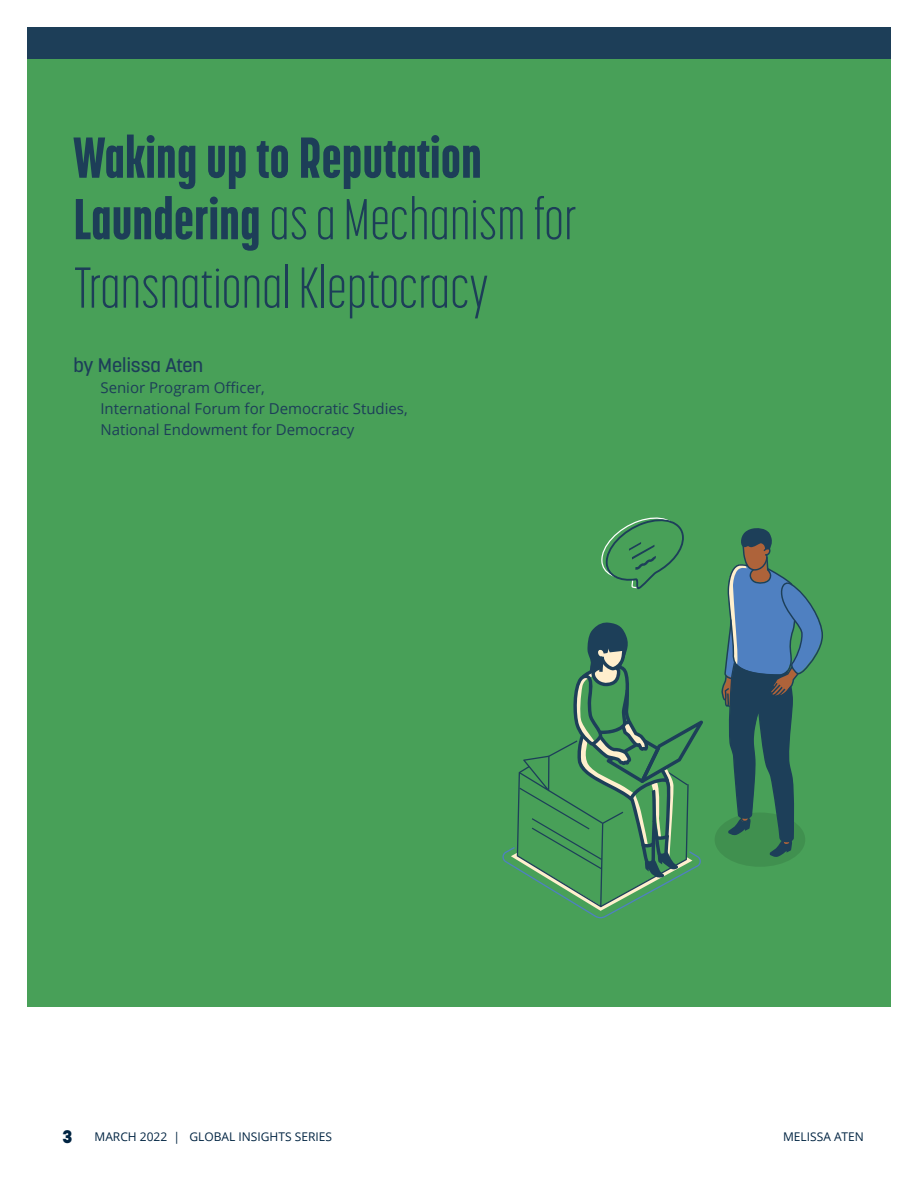
<style>
.page{position:relative;width:918px;height:1188px;background:#fff}
.page>*{position:absolute;margin:0;border:0;box-sizing:border-box;transform-origin:0 0}
.t1{font:800 57px/61.5px "Korolev Compressed";color:#1d3e58}
.t2{font:300 57px "Korolev Compressed";color:#1d3e58}
.t3{font:500 19.5px "Korolev";color:#1d3e58}
.subhead_2{font:15px/21px "Open Sans";color:#1d3e58}
.t4{font:12px "Open Sans";color:#002442}
.s1{font-weight:300}
.s2{font-family:"Korolev";font-weight:800;font-size:18px}
</style>
<div class="page">
<div style="left:27px;top:27px;width:864px;height:980px;background:#48a058"></div>
<div style="left:27px;top:27px;width:864px;height:31px;background:#1d3e58"></div>
<div style="left:715px;top:812px;width:90px;height:55px;background:#40904f;border-radius:50%"></div>
<svg style="left:721px;top:528px;width:102px;height:329px"></svg>
<svg style="left:601px;top:517px;width:83px;height:72px"></svg>
<svg style="left:502px;top:622px;width:201px;height:296px"></svg>
<p class="t1" style="left:73px;top:126px;width:505px">Waking up to Reputation<br>Laundering <span class="s1">as a Mechanism for</span></p>
<p class="t2" style="left:73px;top:256px;width:417px">Transnational Kleptocracy</p>
<p class="t3" style="left:73px;top:352px;width:131px">by Melissa Aten</p>
<p class="subhead_2" style="left:100px;top:376px;width:309px">Senior Program Officer,<br>International Forum for Democratic Studies,<br>National Endowment for Democracy</p>
<p class="t4" style="left:63px;top:1128px;width:271px"><span class="s2">3</span> MARCH 2022 | GLOBAL INSIGHTS SERIES</p>
<p class="t4" style="left:783px;top:1128px;width:82px">MELISSA ATEN</p>
</div>
